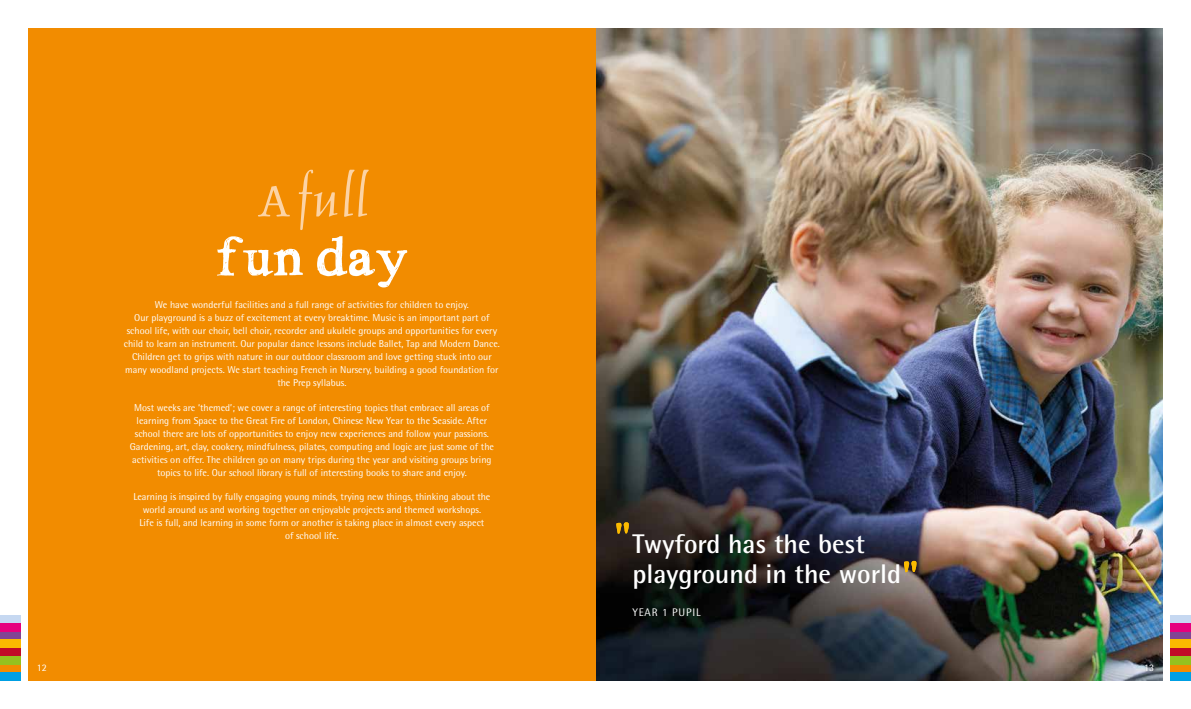
<style>
.page{position:relative;width:1191px;height:709px;background:#fff}
.page>*{position:absolute;margin:0;border:0;box-sizing:border-box;transform-origin:0 0}
.t1{font:62px "OPTI Delphin One";color:#fcd3a4}
.t2{font:57px "Hand Scribble Sketch Times";color:#fff}
.t3{font:700 27px/30px "Rotis Semi Sans Std";color:#fff}
.t4{font:11px "Rotis Semi Sans Std";letter-spacing:.075em;color:#fff}
.t5{font:10px/13px "Rotis Semi Sans Std";color:#fff;text-align:center}
</style>
<div class="page">
<div style="left:0;top:615px;width:21px;height:8px;background:#c6d8f1"></div>
<div style="left:0;top:631px;width:21px;height:8px;background:#814594"></div>
<div style="left:0;top:648px;width:21px;height:8px;background:#c10a27"></div>
<div style="left:0;top:664px;width:21px;height:8px;background:#f28c00"></div>
<div style="left:0;top:623px;width:21px;height:8px;background:#e6007d"></div>
<div style="left:0;top:639px;width:21px;height:9px;background:#fbba00"></div>
<div style="left:0;top:656px;width:21px;height:8px;background:#95c11f"></div>
<div style="left:0;top:672px;width:21px;height:8px;background:#009fe3"></div>
<div style="left:1169px;top:615px;width:22px;height:8px;background:#c6d8f1"></div>
<div style="left:1169px;top:631px;width:22px;height:8px;background:#814594"></div>
<div style="left:1169px;top:648px;width:22px;height:8px;background:#c10a27"></div>
<div style="left:1169px;top:664px;width:22px;height:8px;background:#f28c00"></div>
<div style="left:1169px;top:623px;width:22px;height:8px;background:#e6007d"></div>
<div style="left:1169px;top:639px;width:22px;height:9px;background:#fbba00"></div>
<div style="left:1169px;top:656px;width:22px;height:8px;background:#95c11f"></div>
<div style="left:1169px;top:672px;width:22px;height:8px;background:#009fe3"></div>
<img style="left:595px;top:28px;width:567px;height:652px">
<div style="left:28px;top:28px;width:567px;height:652px;background:#f28c00"></div>
<svg style="left:904px;top:560px;width:12px;height:12px"></svg>
<svg style="left:616px;top:522px;width:13px;height:11px"></svg>
<div style="left:1143px;top:662px;width:14px;height:12px;background:#000;opacity:.85"></div>
<h1 class="t1" style="left:255px;top:170px;width:115px">A full</h1>
<h2 class="t2" style="left:216px;top:222px;width:192px">fun day</h2>
<p class="t5" style="left:124px;top:298px;width:377px">We have wonderful facilities and a full range of activities for children to enjoy.<br>Our playground is a buzz of excitement at every breaktime. Music is an important part of school life, with our choir, bell choir, recorder and ukulele groups and opportunities for every child to learn an instrument. Our popular dance lessons include Ballet, Tap and Modern Dance.<br>Children get to grips with nature in our outdoor classroom and love getting stuck into our many woodland projects. We start teaching French in Nursery, building a good foundation for the Prep syllabus.</p>
<p class="t5" style="left:130px;top:401px;width:366px">Most weeks are ‘themed’; we cover a range of interesting topics that embrace all areas of learning from Space to the Great Fire of London, Chinese New Year to the Seaside. After school there are lots of opportunities to enjoy new experiences and follow your passions.<br>Gardening, art, clay, cookery, mindfulness, pilates, computing and logic are just some of the activities on offer. The children go on many trips during the year and visiting groups bring topics to life. Our school library is full of interesting books to share and enjoy.</p>
<p class="t5" style="left:133px;top:490px;width:358px">Learning is inspired by fully engaging young minds, trying new things, thinking about the world around us and working together on enjoyable projects and themed workshops.<br>Life is full, and learning in some form or another is taking place in almost every aspect<br>of school life.</p>
<h3 class="t3" style="left:632px;top:528px;width:270px">Twyford has the best playground in the world</h3>
<p class="t4" style="left:632px;top:605px;width:70px">YEAR 1 PUPIL</p>
<p class="t5" style="left:37px;top:660px;width:12px">12</p>
<p class="t5" style="left:1144px;top:660px;width:12px">13</p>
</div>
